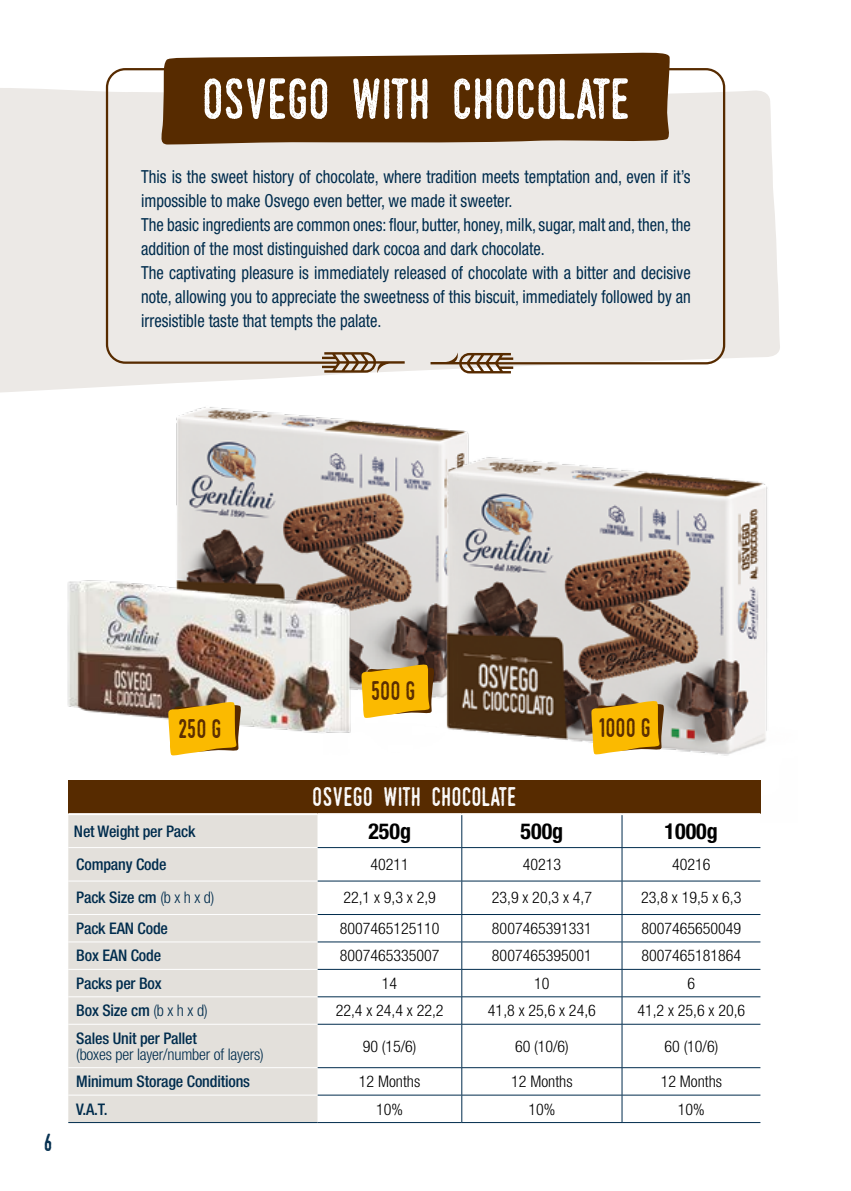
<style>
.page{position:relative;width:851px;height:1191px;background:#fff}
.page>*{position:absolute;margin:0;border:0;box-sizing:border-box;transform-origin:0 0}
.t1{font:56px "Swistblnk Monthoers";letter-spacing:-.01em;color:#fff}
.t2{font:26px "Swistblnk Monthoers";color:#fff}
.t3{font:26px "Swistblnk Monthoers";color:#572b00}
.t4{font:24px "Swistblnk Monthoers";color:#002c4d}
.t5{font:700 condensed 22px "Helvetica Neue LT Std";color:#000}
.t6{font:condensed 18px/24px "Helvetica Neue LT Std";color:#002c4d;scale:.92 1}
.t7{font:300 condensed 16px "Helvetica Neue LT Std";color:#000}
.t8{font:500 condensed 16px "Helvetica Neue LT Std";letter-spacing:-.01em;color:#002c4d}
.t9{font:300 condensed 16px "Helvetica Neue LT Std";letter-spacing:-.01em;color:#002c4d}
.s1{font-weight:300}
</style>
<div class="page">
<img style="left:172px;top:407px;width:151px;height:349px">
<img style="left:323px;top:417px;width:445px;height:397px">
<svg style="left:0;top:87px;width:780px;height:306px;fill:#ece9e6"></svg>
<svg style="left:361px;top:664px;width:74px;height:54px;background:#e7b225"></svg>
<svg style="left:430px;top:364px;width:83px;height:9px"></svg>
<svg style="left:322px;top:364px;width:82px;height:9px"></svg>
<div style="left:106px;top:68px;width:619px;height:296px;background:#ece9e6"></div>
<div style="left:68px;top:780px;width:692px;height:34px;background:#572b00"></div>
<div style="left:68px;top:815px;width:249px;height:307px;background:#e3e0db"></div>
<svg style="left:317px;top:848px;width:443px;height:274px"></svg>
<svg style="left:462px;top:848px;width:159px;height:274px"></svg>
<hr style="left:68px;top:847px;width:249px;height:1px;background:#fff">
<hr style="left:68px;top:880px;width:249px;height:1px;background:#fff">
<hr style="left:68px;top:914px;width:249px;height:1px;background:#fff">
<hr style="left:68px;top:941px;width:249px;height:1px;background:#fff">
<hr style="left:68px;top:969px;width:249px;height:1px;background:#fff">
<hr style="left:68px;top:996px;width:249px;height:1px;background:#fff">
<hr style="left:68px;top:1024px;width:249px;height:1px;background:#fff">
<hr style="left:68px;top:1067px;width:249px;height:1px;background:#fff">
<hr style="left:68px;top:1094px;width:249px;height:1px;background:#fff">
<hr style="left:68px;top:813px;width:249px;height:2px;background:#fff">
<hr style="left:317px;top:813px;width:144px;height:2px;background:#fff">
<hr style="left:461px;top:813px;width:161px;height:2px;background:#fff">
<hr style="left:622px;top:813px;width:138px;height:2px;background:#fff">
<hr style="left:461px;top:815px;width:1px;height:32px;background:#002c4d">
<hr style="left:621px;top:815px;width:1px;height:32px;background:#002c4d">
<hr style="left:317px;top:847px;width:144px;height:1px;background:#002c4d">
<hr style="left:461px;top:848px;width:1px;height:32px;background:#002c4d">
<hr style="left:461px;top:847px;width:161px;height:1px;background:#002c4d">
<hr style="left:621px;top:848px;width:1px;height:32px;background:#002c4d">
<hr style="left:622px;top:847px;width:138px;height:1px;background:#002c4d">
<hr style="left:317px;top:880px;width:144px;height:1px;background:#002c4d">
<hr style="left:461px;top:881px;width:1px;height:33px;background:#002c4d">
<hr style="left:461px;top:880px;width:161px;height:1px;background:#002c4d">
<hr style="left:621px;top:881px;width:1px;height:33px;background:#002c4d">
<hr style="left:622px;top:880px;width:138px;height:1px;background:#002c4d">
<hr style="left:317px;top:914px;width:144px;height:1px;background:#002c4d">
<hr style="left:461px;top:914px;width:161px;height:1px;background:#002c4d">
<hr style="left:622px;top:914px;width:138px;height:1px;background:#002c4d">
<hr style="left:317px;top:941px;width:144px;height:1px;background:#002c4d">
<hr style="left:461px;top:941px;width:161px;height:1px;background:#002c4d">
<hr style="left:622px;top:941px;width:138px;height:1px;background:#002c4d">
<hr style="left:317px;top:969px;width:144px;height:1px;background:#002c4d">
<hr style="left:461px;top:969px;width:161px;height:1px;background:#002c4d">
<hr style="left:622px;top:969px;width:138px;height:1px;background:#002c4d">
<hr style="left:317px;top:996px;width:144px;height:1px;background:#002c4d">
<hr style="left:317px;top:1024px;width:144px;height:1px;background:#002c4d">
<svg style="left:461px;top:914px;width:1px;height:110px"></svg>
<hr style="left:461px;top:1024px;width:1px;height:43px;background:#002c4d">
<hr style="left:461px;top:996px;width:161px;height:1px;background:#002c4d">
<hr style="left:461px;top:1024px;width:161px;height:1px;background:#002c4d">
<svg style="left:621px;top:915px;width:1px;height:109px"></svg>
<hr style="left:621px;top:1024px;width:1px;height:43px;background:#002c4d">
<hr style="left:622px;top:996px;width:138px;height:1px;background:#002c4d">
<hr style="left:622px;top:1024px;width:138px;height:1px;background:#002c4d">
<hr style="left:317px;top:1067px;width:144px;height:1px;background:#002c4d">
<hr style="left:461px;top:1067px;width:161px;height:1px;background:#002c4d">
<hr style="left:622px;top:1067px;width:138px;height:1px;background:#002c4d">
<hr style="left:68px;top:1122px;width:249px;height:1px;background:#002c4d">
<hr style="left:317px;top:1094px;width:144px;height:1px;background:#002c4d">
<hr style="left:317px;top:1122px;width:144px;height:1px;background:#002c4d">
<svg style="left:461px;top:1068px;width:1px;height:54px"></svg>
<hr style="left:461px;top:1094px;width:161px;height:1px;background:#002c4d">
<hr style="left:461px;top:1122px;width:161px;height:1px;background:#002c4d">
<svg style="left:621px;top:1068px;width:1px;height:54px"></svg>
<hr style="left:622px;top:1094px;width:138px;height:1px;background:#002c4d">
<hr style="left:622px;top:1122px;width:138px;height:1px;background:#002c4d">
<svg style="left:158px;top:52px;width:513px;height:93px;background:#643b14"></svg>
<img style="left:67px;top:572px;width:288px;height:166px">
<svg style="left:168px;top:701px;width:74px;height:54px;background:#e4af20"></svg>
<svg style="left:591px;top:700px;width:74px;height:54px;background:#e4af21"></svg>
<h1 class="t1" style="left:202px;top:64px;width:430px">OSVEGO WITH CHOCOLATE</h1>
<p class="t6" style="left:141px;top:165px;width:598px">This is the sweet history of chocolate, where tradition meets temptation and, even if it’s impossible to make Osvego even better, we made it sweeter.<br>The basic ingredients are common ones: flour, butter, honey, milk, sugar, malt and, then, the addition of the most distinguished dark cocoa and dark chocolate.<br>The captivating pleasure is immediately released of chocolate with a bitter and decisive note, allowing you to appreciate the sweetness of this biscuit, immediately followed by an irresistible taste that tempts the palate.</p>
<h3 class="t4" style="left:44px;top:1127px;width:10px">6</h3>
<h2 class="t3" style="left:371px;top:675px;width:46px">500 G</h2>
<h2 class="t3" style="left:178px;top:712px;width:45px">250 G</h2>
<h2 class="t3" style="left:598px;top:711px;width:54px">1000 G</h2>
<h2 class="t2" style="left:312px;top:780px;width:205px">OSVEGO WITH CHOCOLATE</h2>
<p class="t8" style="left:74px;top:821px;width:123px">Net Weight per Pack</p>
<p class="t5" style="left:368px;top:817px;width:44px">250g</p>
<p class="t5" style="left:520px;top:817px;width:44px">500g</p>
<p class="t5" style="left:664px;top:817px;width:55px">1000g</p>
<p class="t8" style="left:76px;top:854px;width:92px">Company Code</p>
<p class="t7" style="left:370px;top:855px;width:40px">40211</p>
<p class="t7" style="left:522px;top:855px;width:40px">40213</p>
<p class="t7" style="left:672px;top:855px;width:40px">40216</p>
<p class="t8" style="left:76px;top:888px;width:139px">Pack Size cm <span class="s1">(b x h x d)</span></p>
<p class="t7" style="left:343px;top:888px;width:94px">22,1 x 9,3 x 2,9</p>
<p class="t7" style="left:491px;top:888px;width:102px">23,9 x 20,3 x 4,7</p>
<p class="t7" style="left:641px;top:888px;width:102px">23,8 x 19,5 x 6,3</p>
<p class="t8" style="left:76px;top:918px;width:93px">Pack EAN Code</p>
<p class="t7" style="left:339px;top:919px;width:101px">8007465125110</p>
<p class="t7" style="left:492px;top:919px;width:101px">8007465391331</p>
<p class="t7" style="left:641px;top:919px;width:101px">8007465650049</p>
<p class="t8" style="left:76px;top:946px;width:86px">Box EAN Code</p>
<p class="t7" style="left:339px;top:946px;width:101px">8007465335007</p>
<p class="t7" style="left:492px;top:946px;width:101px">8007465395001</p>
<p class="t7" style="left:641px;top:946px;width:101px">8007465181864</p>
<p class="t8" style="left:76px;top:973px;width:87px">Packs per Box</p>
<p class="t7" style="left:382px;top:974px;width:17px">14</p>
<p class="t7" style="left:534px;top:974px;width:17px">10</p>
<p class="t7" style="left:687px;top:974px;width:9px">6</p>
<p class="t8" style="left:76px;top:1001px;width:133px">Box Size cm <span class="s1">(b x h x d)</span></p>
<p class="t7" style="left:335px;top:1001px;width:109px">22,4 x 24,4 x 22,2</p>
<p class="t7" style="left:488px;top:1001px;width:109px">41,8 x 25,6 x 24,6</p>
<p class="t7" style="left:637px;top:1001px;width:109px">41,2 x 25,6 x 20,6</p>
<p class="t8" style="left:76px;top:1028px;width:122px">Sales Unit per Pallet</p>
<p class="t9" style="left:76px;top:1044px;width:189px">(boxes per layer/number of layers)</p>
<p class="t7" style="left:362px;top:1036px;width:55px">90 (15/6)</p>
<p class="t7" style="left:515px;top:1036px;width:55px">60 (10/6)</p>
<p class="t7" style="left:664px;top:1036px;width:55px">60 (10/6)</p>
<p class="t8" style="left:76px;top:1071px;width:175px">Minimum Storage Conditions</p>
<p class="t7" style="left:359px;top:1072px;width:63px">12 Months</p>
<p class="t7" style="left:511px;top:1072px;width:63px">12 Months</p>
<p class="t7" style="left:660px;top:1072px;width:63px">12 Months</p>
<p class="t8" style="left:76px;top:1099px;width:33px">V.A.T.</p>
<p class="t7" style="left:376px;top:1099px;width:28px">10%</p>
<p class="t7" style="left:528px;top:1099px;width:28px">10%</p>
<p class="t7" style="left:677px;top:1099px;width:28px">10%</p>
</div>
